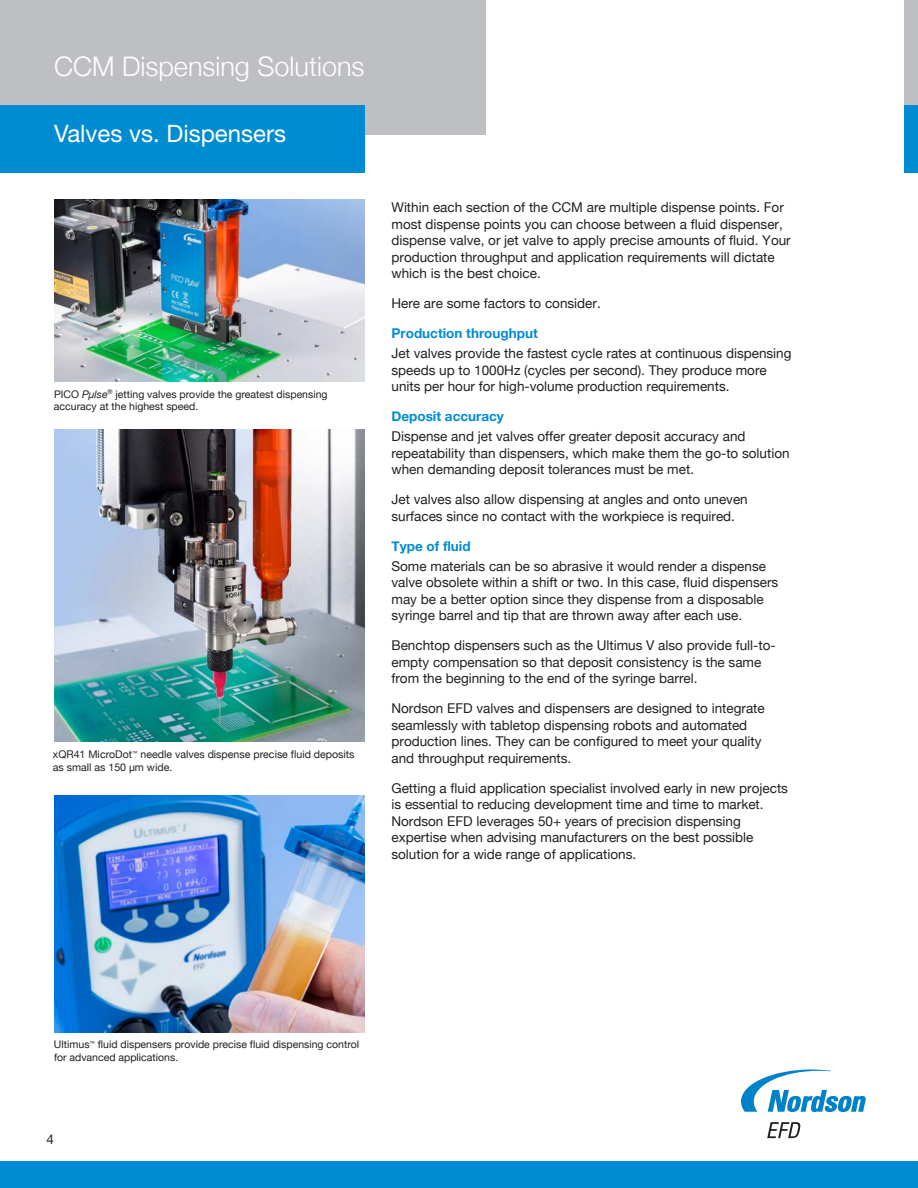
<style>
.page{position:relative;width:918px;height:1188px;background:#fff}
.page>*{position:absolute;margin:0;border:0;box-sizing:border-box;transform-origin:0 0}
.EFD-DataSheet-MainTi{font:300 27px "Helvetica Neue";color:#fff}
.EFD-DataSheet-MainTi-2{font:24px "Helvetica Neue LT Std";color:#fff}
.t1{font:13.5px/16.5px "Helvetica Neue";color:#231f20}
.t2{font:700 13.5px "Helvetica Neue";color:#008cd2}
.t3{font:10.65px/12.8px "Helvetica Neue";color:#231f20}
.t4{font:10.5px/12.6px "Helvetica Neue";color:#231f20}
.s1{font-style:italic}
</style>
<div class="page">
<div style="left:0;top:1161px;width:918px;height:27px;background:#008cd2"></div>
<svg style="left:767px;top:1122px;width:34px;height:16px"></svg>
<svg style="left:741px;top:1069px;width:125px;height:43px"></svg>
<div style="left:904px;top:0;width:14px;height:135px;background:#bebfc2"></div>
<div style="left:904px;top:105px;width:14px;height:67px;background:#008cd2"></div>
<div style="left:0;top:0;width:486px;height:135px;background:#bebfc2"></div>
<div style="left:0;top:105px;width:364px;height:67px;background:#008cd2"></div>
<img style="left:54px;top:200px;width:310px;height:182px">
<img style="left:54px;top:796px;width:310px;height:236px">
<img style="left:54px;top:429px;width:310px;height:313px">
<p class="EFD-DataSheet-MainTi" style="left:54px;top:49px;width:312px">CCM Dispensing Solutions</p>
<p class="EFD-DataSheet-MainTi-2" style="left:54px;top:119px;width:234px">Valves vs. Dispensers</p>
<p class="t4" style="left:54px;top:388px;width:275px">PICO <span class="s1">Pµlse</span><sup>®</sup> jetting valves provide the greatest dispensing accuracy at the highest speed.</p>
<p class="t3" style="left:53px;top:748px;width:303px">xQR41 MicroDot<sup>™</sup> needle valves dispense precise fluid deposits as small as 150 µm wide.</p>
<p class="t1" style="left:392px;top:199px;width:401px">Within each section of the CCM are multiple dispense points. For most dispense points you can choose between a fluid dispenser, dispense valve, or jet valve to apply precise amounts of fluid. Your production throughput and application requirements will dictate which is the best choice.</p>
<p class="t1" style="left:392px;top:295px;width:211px">Here are some factors to consider.</p>
<p class="t2" style="left:392px;top:325px;width:148px">Production throughput</p>
<p class="t1" style="left:392px;top:345px;width:402px">Jet valves provide the fastest cycle rates at continuous dispensing speeds up to 1000Hz (cycles per second). They produce more units per hour for high-volume production requirements.</p>
<p class="t2" style="left:392px;top:408px;width:114px">Deposit accuracy</p>
<p class="t1" style="left:392px;top:428px;width:400px">Dispense and jet valves offer greater deposit accuracy and repeatability than dispensers, which make them the go-to solution when demanding deposit tolerances must be met.</p>
<p class="t1" style="left:392px;top:491px;width:358px">Jet valves also allow dispensing at angles and onto uneven surfaces since no contact with the workpiece is required.</p>
<p class="t2" style="left:392px;top:538px;width:81px">Type of fluid</p>
<p class="t1" style="left:392px;top:558px;width:388px">Some materials can be so abrasive it would render a dispense valve obsolete within a shift or two. In this case, fluid dispensers may be a better option since they dispense from a disposable syringe barrel and tip that are thrown away after each use.</p>
<p class="t1" style="left:392px;top:637px;width:386px">Benchtop dispensers such as the Ultimus V also provide full-to&shy;empty compensation so that deposit consistency is the same from the beginning to the end of the syringe barrel.</p>
<p class="t1" style="left:392px;top:700px;width:375px">Nordson EFD valves and dispensers are designed to integrate seamlessly with tabletop dispensing robots and automated production lines. They can be configured to meet your quality and throughput requirements.</p>
<p class="t1" style="left:392px;top:780px;width:398px">Getting a fluid application specialist involved early in new projects is essential to reducing development time and time to market.<br>Nordson EFD leverages 50+ years of precision dispensing expertise when advising manufacturers on the best possible solution for a wide range of applications.</p>
<p class="t4" style="left:54px;top:1038px;width:307px">Ultimus<sup>™</sup> fluid dispensers provide precise fluid dispensing control for advanced applications.</p>
<p class="t1" style="left:46px;top:1131px;width:9px">4</p>
</div>
